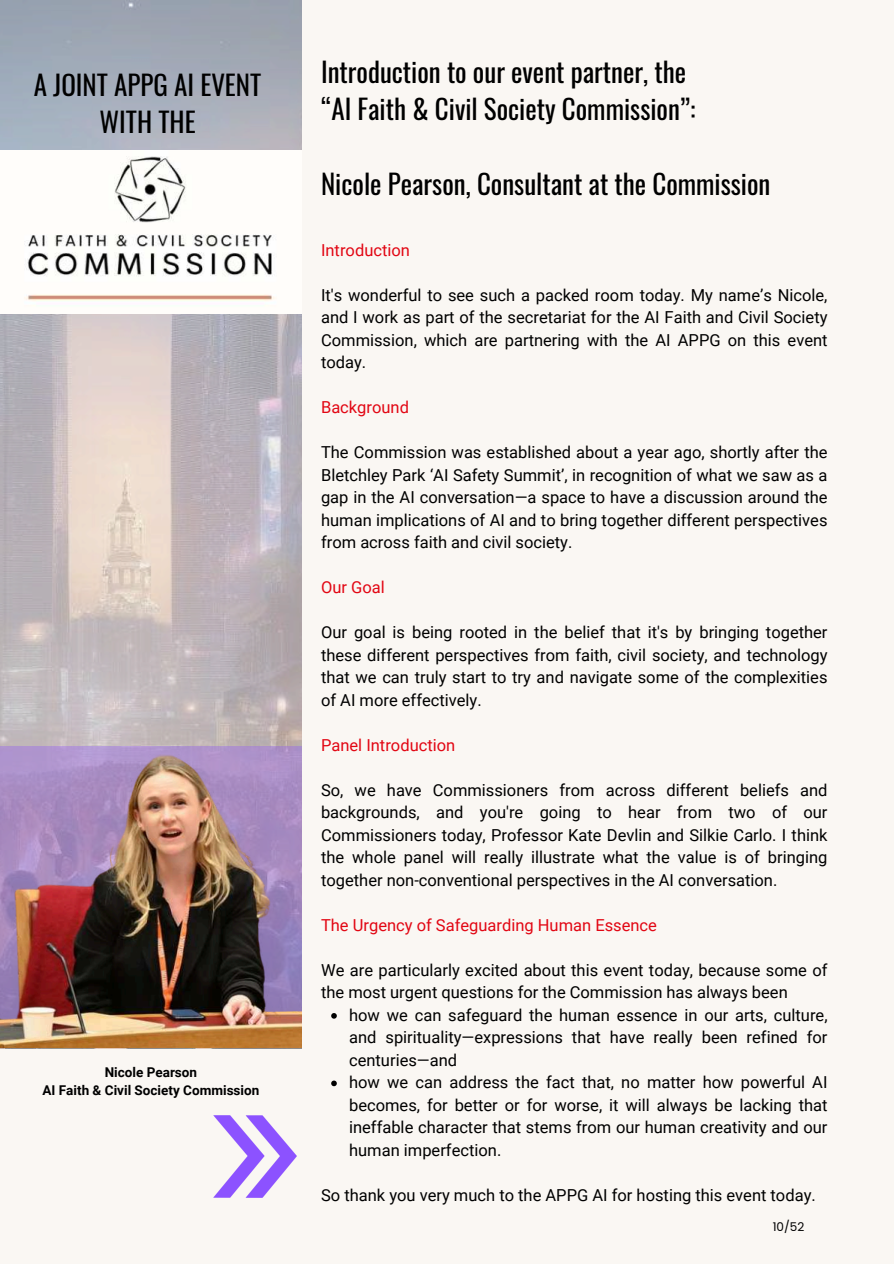
<style>
.page{position:relative;width:894px;height:1264px;background:#fff}
.page>*{position:absolute;margin:0;border:0;box-sizing:border-box;transform-origin:0 0}
.t1{font:27px/37.2px "Oswald";color:#000}
.t2{font:16.5px/22.5px "Roboto";color:#000;text-align:justify}
.t3{font:16.5px "Roboto";color:#e20613}
.t4{font:700 13.5px/18px "Roboto";color:#000;text-align:center}
.t5{font:12px "Poppins";color:#000}
</style>
<div class="page">
<div style="left:0;top:0;width:893px;height:1263px;background:#faf7f3"></div>
<img style="left:0;top:1px;width:302px;height:1047px">
<img style="left:0;top:150px;width:302px;height:163px">
<svg style="left:213px;top:1115px;width:83px;height:82px"></svg>
<img style="left:0;top:746px;width:302px;height:301px">
<svg style="left:331px;top:1013px;width:6px;height:5px"></svg>
<svg style="left:331px;top:1080px;width:6px;height:6px"></svg>
<h1 class="t1" style="left:34px;top:64px;width:229px;text-align:center">A JOINT APPG AI EVENT<br>WITH THE</h1>
<p class="t4" style="left:42px;top:1062px;width:218px">Nicole Pearson<br>AI Faith &amp; Civil Society Commission</p>
<h1 class="t1" style="left:321px;top:51px;width:376px">Introduction to our event partner, the &lt;AI Faith &amp; Civil Society Commission=:</h1>
<h1 class="t1" style="left:321px;top:162px;width:451px">Nicole Pearson, Consultant at the Commission</h1>
<p class="t3" style="left:321px;top:238px;width:90px">Introduction</p>
<p class="t2" style="left:321px;top:283px;width:508px">It's wonderful to see such a packed room today. My name9s Nicole, and I work as part of the secretariat for the AI Faith and Civil Society Commission, which are partnering with the AI APPG on this event today.</p>
<p class="t3" style="left:321px;top:396px;width:89px">Background</p>
<p class="t2" style="left:321px;top:440px;width:508px">The Commission was established about a year ago, shortly after the Bletchley Park 8AI Safety Summit9, in recognition of what we saw as a gap in the AI conversation—a space to have a discussion around the human implications of AI and to bring together different perspectives from across faith and civil society.</p>
<p class="t3" style="left:321px;top:576px;width:65px">Our Goal</p>
<p class="t2" style="left:321px;top:620px;width:508px">Our goal is being rooted in the belief that it's by bringing together these different perspectives from faith, civil society, and technology that we can truly start to try and navigate some of the complexities of AI more effectively.</p>
<p class="t3" style="left:321px;top:733px;width:136px">Panel Introduction</p>
<p class="t2" style="left:321px;top:778px;width:508px">So, we have Commissioners from across different beliefs and backgrounds, and you're going to hear from two of our Commissioners today, Professor Kate Devlin and Silkie Carlo. I think the whole panel will really illustrate what the value is of bringing together non-conventional perspectives in the AI conversation.</p>
<p class="t3" style="left:321px;top:913px;width:337px">The Urgency of Safeguarding Human Essence</p>
<p class="t2" style="left:321px;top:958px;width:508px">We are particularly excited about this event today, because some of the most urgent questions for the Commission has always been</p>
<p class="t2" style="left:349px;top:1003px;width:480px;text-align:left">how we can safeguard the human essence in our arts, culture, and spirituality—expressions that have really been refined for centuries—and<br>how we can address the fact that, no matter how powerful AI becomes, for better or for worse, it will always be lacking that ineffable character that stems from our human creativity and our human imperfection.</p>
<p class="t2" style="left:321px;top:1183px;width:496px">So thank you very much to the APPG AI for hosting this event today.</p>
<p class="t5" style="left:772px;top:1219px;width:33px">10/52</p>
</div>
